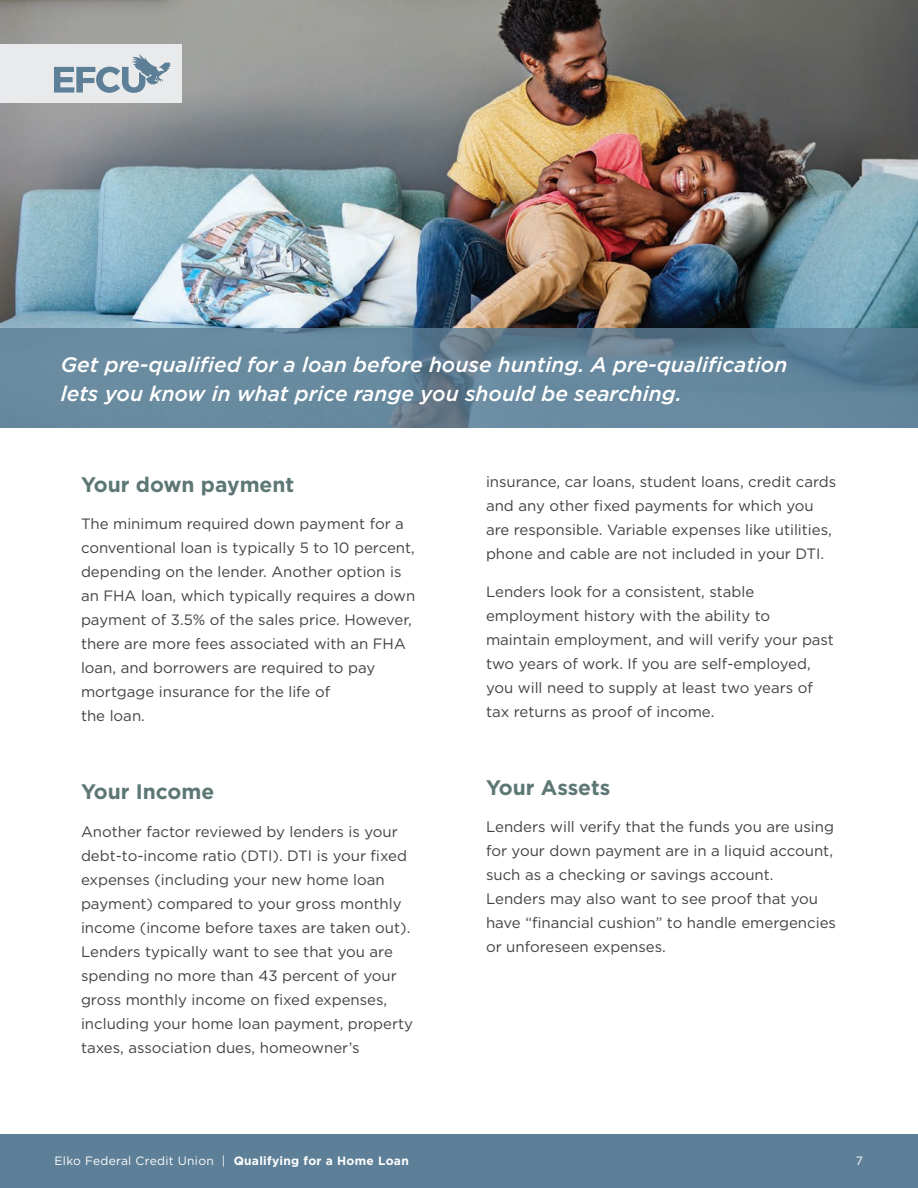
<style>
.page{position:relative;width:918px;height:1188px;background:#fff}
.page>*{position:absolute;margin:0;border:0;box-sizing:border-box;transform-origin:0 0}
.t1{font:italic 500 21px/28.5px "Gotham";color:#fff}
.t2{font:700 21px "Gotham";color:#5d7775}
.t3{font:15px/24px "Gotham";color:#414243}
.t4{font:12px "Gotham";letter-spacing:.025em;color:#fff}
.s1{font-weight:700}
</style>
<div class="page">
<div style="left:0;top:1134px;width:918px;height:54px;background:#5d7f97"></div>
<img style="left:0;top:0;width:918px;height:328px">
<svg style="left:0;top:328px;width:918px;height:100px;background:#64859a"></svg>
<div style="left:0;top:44px;width:181px;height:59px;background:#e9eaeb"></div>
<svg style="left:54px;top:54px;width:117px;height:39px"></svg>
<h1 class="t1" style="left:61px;top:350px;width:728px">Get pre-qualified for a loan before house hunting. A pre-qualification lets you know in what price range you should be searching.</h1>
<h1 class="t2" style="left:81px;top:471px;width:215px">Your down payment</h1>
<p class="t3" style="left:81px;top:512px;width:336px">The minimum required down payment for a conventional loan is typically 5 to 10 percent, depending on the lender. Another option is an FHA loan, which typically requires a down payment of 3.5% of the sales price. However, there are more fees associated with an FHA loan, and borrowers are required to pay mortgage insurance for the life of<br>the loan.</p>
<h1 class="t2" style="left:81px;top:778px;width:135px">Your Income</h1>
<p class="t3" style="left:81px;top:819px;width:334px">Another factor reviewed by lenders is your debt-to-income ratio (DTI). DTI is your fixed expenses (including your new home loan payment) compared to your gross monthly income (income before taxes are taken out).<br>Lenders typically want to see that you are spending no more than 43 percent of your gross monthly income on fixed expenses, including your home loan payment, property taxes, association dues, homeowner’s</p>
<p class="t3" style="left:486px;top:470px;width:352px">insurance, car loans, student loans, credit cards and any other fixed payments for which you are responsible. Variable expenses like utilities, phone and cable are not included in your DTI.</p>
<p class="t3" style="left:486px;top:579px;width:350px">Lenders look for a consistent, stable employment history with the ability to maintain employment, and will verify your past two years of work. If you are self-employed, you will need to supply at least two years of tax returns as proof of income.</p>
<h1 class="t2" style="left:486px;top:773px;width:126px">Your Assets</h1>
<p class="t3" style="left:486px;top:815px;width:352px">Lenders will verify that the funds you are using for your down payment are in a liquid account, such as a checking or savings account.<br>Lenders may also want to see proof that you have “financial cushion” to handle emergencies or unforeseen expenses.</p>
<p class="t4" style="left:55px;top:1153px;width:356px">Elko Federal Credit Union | <span class="s1">Qualifying for a Home Loan</span></p>
<p class="t4" style="left:856px;top:1153px;width:9px">7</p>
</div>
